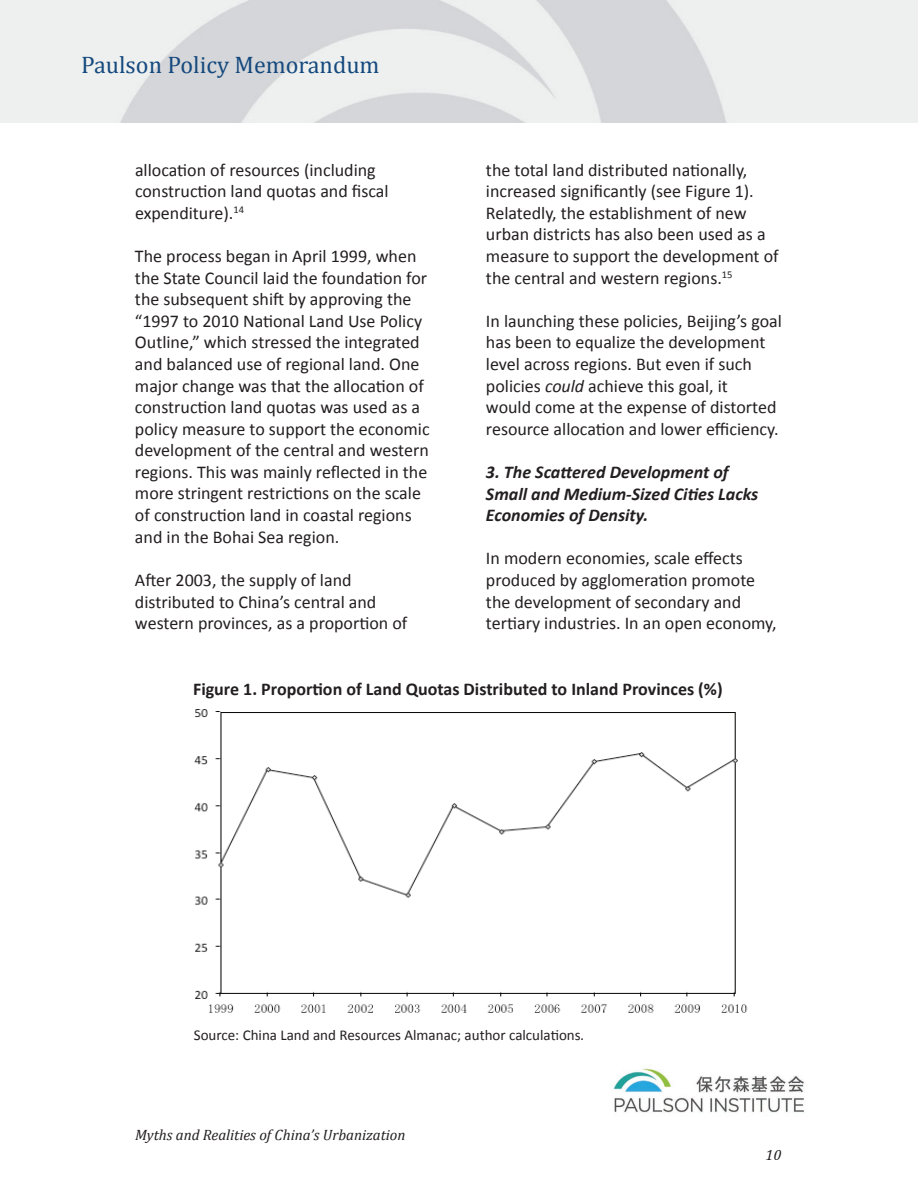
<style>
.page{position:relative;width:918px;height:1188px;background:#fff}
.page>*{position:absolute;margin:0;border:0;box-sizing:border-box;transform-origin:0 0}
.t1{font:24px "Cambria";color:#15497e}
.t2{font:18px/21.6px "Calibri";color:#231f20}
.t3{font:italic 700 18px/21.6px "Calibri";color:#231f20}
.t4{font:700 18px "Calibri";color:#231f20}
.t5{font:15px "Calibri";color:#231f20}
.t6{font:italic 15px "Cambria";color:#231f20}
.s1{font-style:italic}
</style>
<div class="page">
<img style="left:0;top:0;width:918px;height:123px">
<img style="left:613px;top:1068px;width:192px;height:45px">
<img style="left:194px;top:709px;width:554px;height:304px">
<h1 class="t1" style="left:81px;top:50px;width:300px">Paulson Policy Memorandum</h1>
<p class="t2" style="left:135px;top:159px;width:255px">allocation of resources (including construction land quotas and fiscal expenditure).<sup>14</sup></p>
<p class="t2" style="left:135px;top:245px;width:296px">The process began in April 1999, when the State Council laid the foundation for the subsequent shift by approving the “1997 to 2010 National Land Use Policy Outline,” which stressed the integrated and balanced use of regional land. One major change was that the allocation of construction land quotas was used as a policy measure to support the economic development of the central and western regions. This was mainly reflected in the more stringent restrictions on the scale of construction land in coastal regions and in the Bohai Sea region.</p>
<p class="t2" style="left:135px;top:569px;width:274px">After 2003, the supply of land distributed to China’s central and western provinces, as a proportion of</p>
<p class="t2" style="left:486px;top:159px;width:294px">the total land distributed nationally, increased significantly (see Figure 1).<br>Relatedly, the establishment of new urban districts has also been used as a measure to support the development of the central and western regions.<sup>15</sup></p>
<p class="t2" style="left:486px;top:310px;width:298px">In launching these policies, Beijing’s goal has been to equalize the development level across regions. But even if such policies <span class="s1">could</span> achieve this goal, it<br>would come at the expense of distorted resource allocation and lower efficiency.</p>
<p class="t3" style="left:486px;top:461px;width:274px">3. The Scattered Development of<br>Small and Medium-Sized Cities Lacks<br>Economies of Density.</p>
<p class="t2" style="left:486px;top:548px;width:292px">In modern economies, scale effects produced by agglomeration promote the development of secondary and tertiary industries. In an open economy,</p>
<p class="t4" style="left:193px;top:678px;width:531px">Figure 1. Proportion of Land Quotas Distributed to Inland Provinces (%)</p>
<p class="t5" style="left:194px;top:1025px;width:392px">Source: China Land and Resources Almanac; author calculations<span class="s1">.</span></p>
<p class="t6" style="left:135px;top:1124px;width:272px">Myths and Realities of China’s Urbanization</p>
<p class="t6" style="left:766px;top:1144px;width:17px">10</p>
</div>
